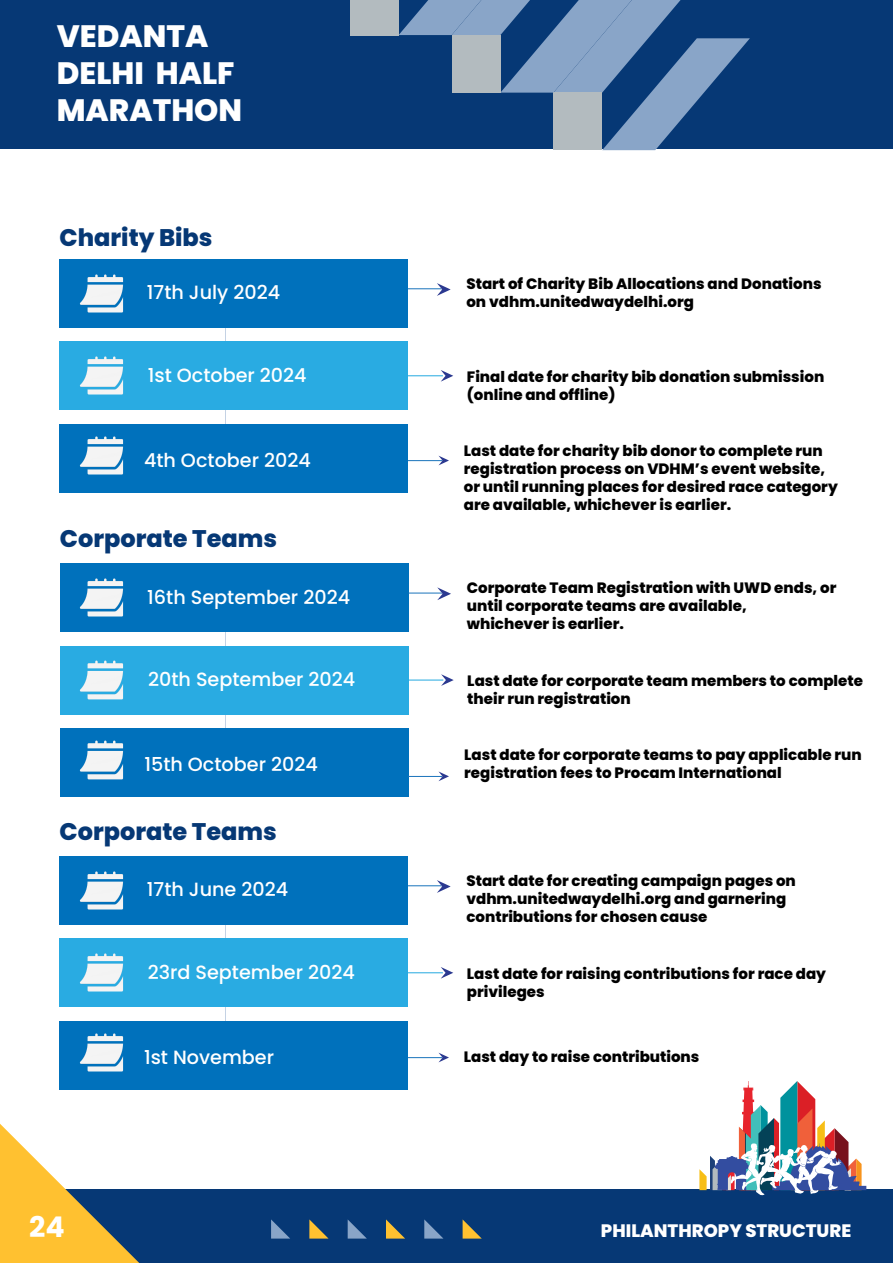
<style>
.page{position:relative;width:893px;height:1263px;background:#fff}
.page>*{position:absolute;margin:0;border:0;box-sizing:border-box;transform-origin:0 0}
.t1{font:700 60px "Bebas Neue";color:#231f20}
.t2{font:800 30.9px/37px "Poppins";color:#fff}
.t3{font:700 28.5px "Poppins";color:#fff}
.t4{font:700 26.55px "Bebas Neue";color:#231f20}
.t5{font:800 24px "Poppins";color:#063875}
.t6{font:500 19.2px "Poppins";color:#fff}
.t7{font:800 18px "Poppins";color:#fff}
.t8{font:800 15px/18px "Poppins";color:#000}
.s1{color:#1d4078}
</style>
<div class="page">
<div style="left:60px;top:259px;width:348px;height:69px;background:#0071bc"></div>
<div style="left:60px;top:341px;width:348px;height:69px;background:#29abe2"></div>
<div style="left:60px;top:424px;width:348px;height:69px;background:#0071bc"></div>
<img style="left:79px;top:274px;width:45px;height:39px">
<img style="left:79px;top:356px;width:45px;height:39px">
<img style="left:79px;top:436px;width:45px;height:39px">
<hr style="left:408px;top:288px;width:35px;height:1px;background:#1c75bc">
<hr style="left:408px;top:375px;width:35px;height:1px;background:#27aae1">
<hr style="left:408px;top:460px;width:35px;height:1px;background:#1c75bc">
<svg style="left:437px;top:283px;width:14px;height:13px"></svg>
<svg style="left:441px;top:370px;width:12px;height:12px"></svg>
<svg style="left:438px;top:456px;width:11px;height:9px"></svg>
<div style="left:60px;top:563px;width:348px;height:69px;background:#0071bc"></div>
<div style="left:60px;top:646px;width:348px;height:68px;background:#29abe2"></div>
<div style="left:60px;top:728px;width:348px;height:69px;background:#0071bc"></div>
<img style="left:79px;top:578px;width:45px;height:39px">
<img style="left:79px;top:660px;width:45px;height:40px">
<img style="left:79px;top:740px;width:45px;height:40px">
<hr style="left:408px;top:592px;width:35px;height:1px;background:#1c75bc">
<hr style="left:408px;top:679px;width:35px;height:1px;background:#27aae1">
<hr style="left:408px;top:776px;width:35px;height:1px;background:#1c75bc">
<svg style="left:437px;top:587px;width:14px;height:13px"></svg>
<svg style="left:441px;top:674px;width:13px;height:12px"></svg>
<svg style="left:438px;top:771px;width:11px;height:10px"></svg>
<div style="left:60px;top:856px;width:348px;height:69px;background:#0071bc"></div>
<div style="left:60px;top:938px;width:348px;height:69px;background:#29abe2"></div>
<div style="left:60px;top:1021px;width:348px;height:69px;background:#0071bc"></div>
<img style="left:79px;top:871px;width:45px;height:39px">
<img style="left:79px;top:953px;width:45px;height:39px">
<img style="left:79px;top:1033px;width:45px;height:39px">
<hr style="left:408px;top:885px;width:35px;height:1px;background:#1c75bc">
<hr style="left:408px;top:972px;width:35px;height:1px;background:#27aae1">
<hr style="left:408px;top:1057px;width:35px;height:1px;background:#1c75bc">
<svg style="left:437px;top:880px;width:14px;height:13px"></svg>
<svg style="left:441px;top:967px;width:12px;height:12px"></svg>
<svg style="left:438px;top:1053px;width:11px;height:9px"></svg>
<div style="left:0;top:0;width:893px;height:149px;background:#063875"></div>
<div style="left:0;top:1189px;width:893px;height:74px;background:#063875"></div>
<svg style="left:399px;top:0;width:351px;height:150px"></svg>
<div style="left:350px;top:0;width:49px;height:35px;background:#b3bbbf"></div>
<svg style="left:0;top:1124px;width:139px;height:139px"></svg>
<svg style="left:271px;top:1219px;width:19px;height:19px"></svg>
<svg style="left:309px;top:1219px;width:19px;height:19px"></svg>
<svg style="left:348px;top:1220px;width:18px;height:18px"></svg>
<svg style="left:386px;top:1219px;width:19px;height:19px"></svg>
<svg style="left:424px;top:1219px;width:19px;height:19px"></svg>
<svg style="left:463px;top:1220px;width:18px;height:18px"></svg>
<svg style="left:699px;top:1081px;width:167px;height:115px"></svg>
<h2 class="t2" style="left:57px;top:18px;width:187px">VEDANTA<br>DELHI HALF<br>MARATHON</h2>
<h3 class="t5" style="left:60px;top:223px;width:154px">Charity Bibs</h3>
<p class="t6" style="left:147px;top:281px;width:135px">17th July 2024</p>
<p class="t6" style="left:148px;top:364px;width:160px">1st October 2024</p>
<p class="t6" style="left:144px;top:449px;width:168px">4th October 2024</p>
<h3 class="t5" style="left:60px;top:525px;width:219px">Corporate Teams</h3>
<p class="t6" style="left:147px;top:586px;width:204px">16th September 2024</p>
<p class="t6" style="left:148px;top:668px;width:209px">20th September 2024</p>
<p class="t6" style="left:144px;top:753px;width:175px">15th October 2024</p>
<h3 class="t5" style="left:60px;top:817px;width:219px">Corporate Teams</h3>
<p class="t6" style="left:147px;top:878px;width:143px">17th June 2024</p>
<p class="t6" style="left:148px;top:961px;width:209px">23rd September 2024</p>
<h3 class="t3" style="left:29px;top:1211px;width:37px">24</h3>
<p class="t6" style="left:144px;top:1046px;width:132px">1st November</p>
<p class="t8" style="left:466px;top:275px;width:357px">Start of Charity Bib Allocations and Donations on vdhm.unitedwaydelhi.org</p>
<p class="t8" style="left:467px;top:367px;width:359px">Final date for charity bib donation submission (online and offline)</p>
<p class="t8" style="left:464px;top:441px;width:375px">Last date for charity bib donor to complete run registration process on VDHM’s event website, or until running places for desired race category are available, whichever is earlier.</p>
<p class="t8" style="left:467px;top:579px;width:371px">Corporate Team Registration with UWD ends, or until corporate teams are available,<br>whichever is earlier.</p>
<p class="t8" style="left:467px;top:672px;width:397px">Last date for corporate team members to complete their run registration</p>
<p class="t8" style="left:464px;top:746px;width:399px">Last date for corporate teams to pay applicable run registration fees to Procam International</p>
<h1 class="t1" style="left:433px;top:1077px;width:311px;rotate:-90deg">UNITED <span class="s1">CHANGE</span></h1>
<p class="t8" style="left:466px;top:872px;width:331px">Start date for creating campaign pages on vdhm.unitedwaydelhi.org and garnering contributions for chosen cause</p>
<h3 class="t4" style="left:463px;top:941px;width:26px;rotate:-90deg">WE</h3>
<p class="t8" style="left:467px;top:964px;width:361px">Last date for raising contributions for race day privileges</p>
<p class="t8" style="left:464px;top:1048px;width:237px">Last day to raise contributions</p>
<p class="t7" style="left:601px;top:1221px;width:252px">PHILANTHROPY STRUCTURE</p>
</div>
